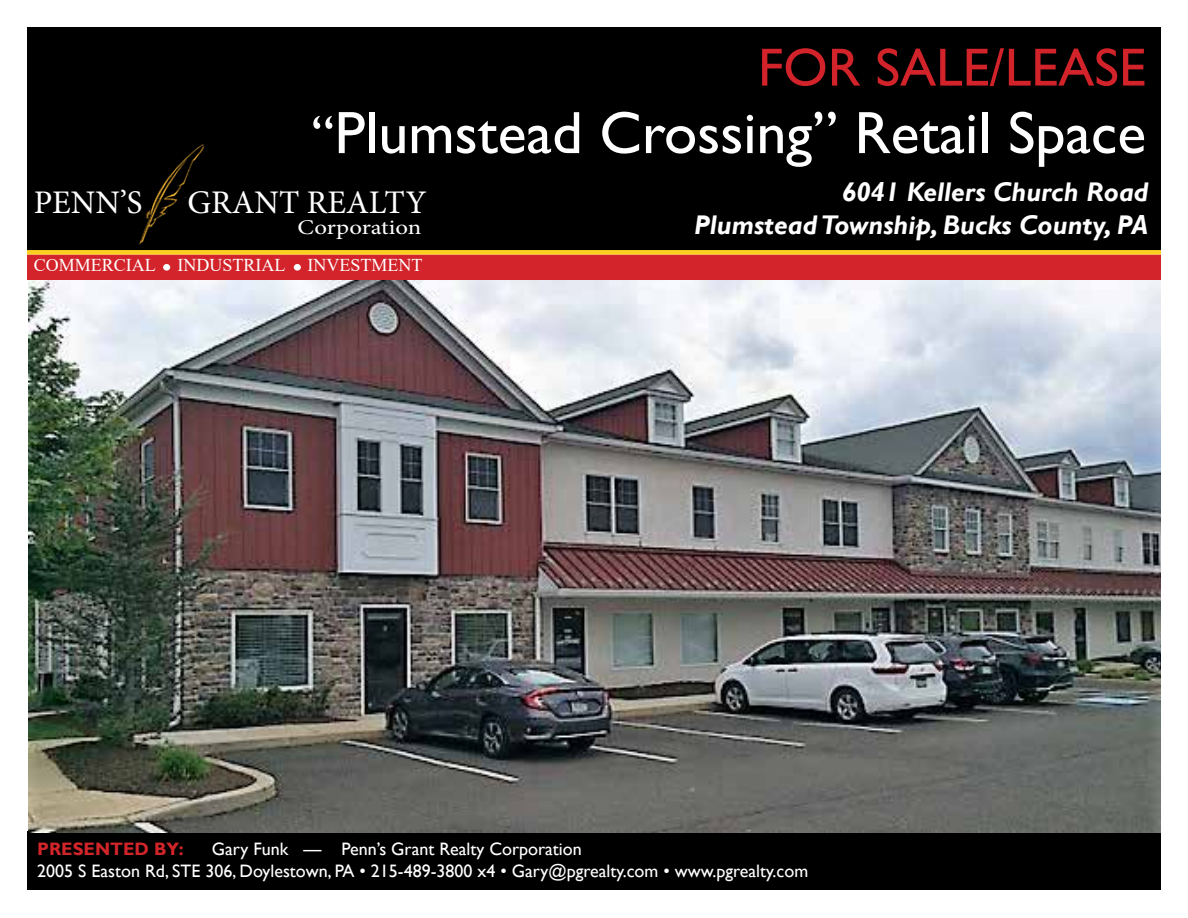
<style>
.page{position:relative;width:1188px;height:918px;background:#fff}
.page>*{position:absolute;margin:0;border:0;box-sizing:border-box;transform-origin:0 0}
.t1{font:60px "Gill Sans";color:#fff}
.t2{font:54px "Gill Sans";color:#d2232a}
.t3{font:33px "Minion Pro";color:#fff}
.t4{font:italic 700 27px/32.4px "Gill Sans";color:#fff;text-align:right}
.t5{font:21px "Minion Pro";color:#fff;scale:1.18 1}
.t6{font:18px/21.6px "Gill Sans";color:#fff}
.t7{font:18px "Times New Roman";color:#fff}
.t8{font:700 18px "Gill Sans";color:#d2252a}
.s1{font-size:54px}
</style>
<div class="page">
<div style="left:27px;top:28px;width:1134px;height:225px;background:#000"></div>
<div style="left:27px;top:255px;width:1134px;height:25px;background:#d2242a"></div>
<div style="left:163px;top:264px;width:7px;height:7px;background:#fff;border-radius:50%"></div>
<div style="left:294px;top:264px;width:7px;height:7px;background:#fff;border-radius:50%"></div>
<div style="left:27px;top:250px;width:1134px;height:5px;background:#ffd01f"></div>
<div style="left:28px;top:831px;width:1133px;height:59px;background:#000"></div>
<img style="left:138px;top:144px;width:67px;height:101px">
<img style="left:28px;top:280px;width:1132px;height:553px">
<h2 class="t2" style="left:758px;top:36px;width:389px">FOR SALE/LEASE</h2>
<h1 class="t1" style="left:312px;top:98px;width:836px"><span class="s1">“</span>Plumstead Crossing” Retail Space</h1>
<h3 class="t4" style="left:694px;top:177px;width:456px">6041 Kellers Church Road<br>Plumstead Township, Bucks County, PA</h3>
<h3 class="t3" style="left:34px;top:180px;width:110px">PENN’S</h3>
<h3 class="t3" style="left:187px;top:180px;width:241px">GRANT REALTY</h3>
<p class="t5" style="left:298px;top:213px;width:107px">Corporation</p>
<p class="t7" style="left:34px;top:252px;width:390px">COMMERCIAL INDUSTRIAL INVESTMENT</p>
<p class="t6" style="left:37px;top:839px;width:773px;text-indent:175px">Gary Funk — Penn’s Grant Realty Corporation<br>2005 S Easton Rd, STE 306, Doylestown, PA • 215-489-3800 x4 • Gary@pgrealty.com • www.pgrealty.com</p>
<p class="t8" style="left:37px;top:838px;width:148px">PRESENTED BY:</p>
</div>
